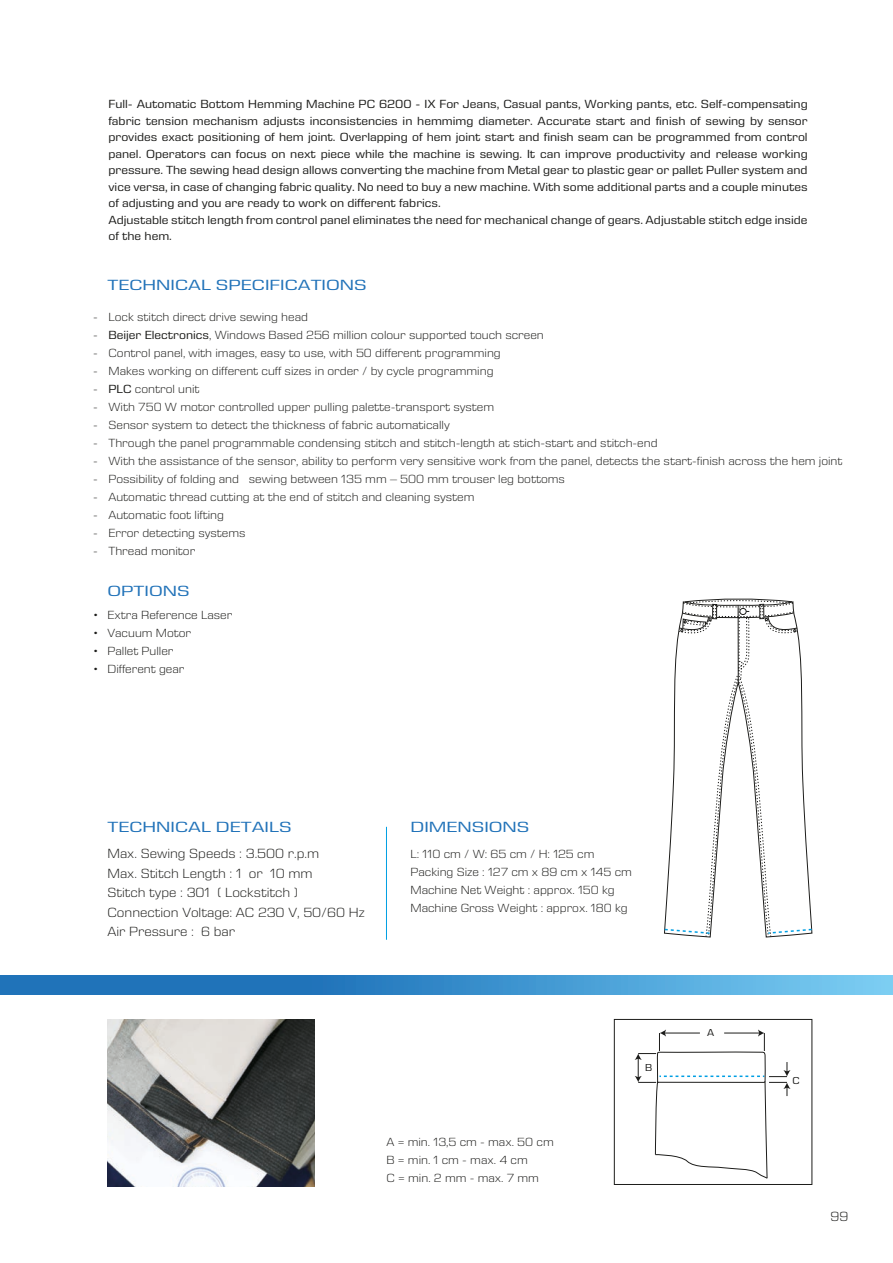
<style>
.page{position:relative;width:893px;height:1263px;background:#fff}
.page>*{position:absolute;margin:0;border:0;box-sizing:border-box;transform-origin:0 0}
.t1{font:15px "Eurostile Next LT Pro";color:#2273b9;scale:1.35 1}
.t2{font:300 13.5px/19.5px "Eurostile Next LT Pro";color:#1d1d1b;scale:1.1 1}
.t3{font:300 12px/18px "Eurostile Next LT Pro";color:#1d1d1b;scale:1.1 1}
.t4{font:12px/16.5px "Eurostile Next LT Pro";color:#1d1d1b;scale:1.1 1}
.t5{font:10.2px "Eurostile Next LT Pro";color:#1d1d1b;scale:1.09 1}
.s1{font-weight:400}
</style>
<div class="page">
<img style="left:107px;top:1019px;width:207px;height:167px">
<svg style="left:635px;top:1029px;width:155px;height:150px"></svg>
<svg style="left:0;top:976px;width:893px;height:19px;background:#3d91cc"></svg>
<hr style="left:386px;top:827px;width:1px;height:113px;background:#009fe3">
<div style="left:614px;top:1019px;width:198px;height:166px;border:1px solid #1d1d1b"></div>
<svg style="left:664px;top:598px;width:149px;height:339px"></svg>
<p class="t4" style="left:108px;top:96px;width:637px">Full- Automatic Bottom Hemming Machine PC 6200 - IX For Jeans, Casual pants, Working pants, etc. Self-compensating fabric tension mechanism adjusts inconsistencies in hemmimg diameter. Accurate start and finish of sewing by sensor provides exact positioning of hem joint. Overlapping of hem joint start and finish seam can be programmed from control panel. Operators can focus on next piece while the machine is sewing. It can improve productivity and release working pressure. The sewing head design allows converting the machine from Metal gear to plastic gear or pallet Puller system and vice versa, in case of changing fabric quality. No need to buy a new machine. With some additional parts and a couple minutes of adjusting and you are ready to work on different fabrics.<br>Adjustable stitch length from control panel eliminates the need for mechanical change of gears. Adjustable stitch edge inside of the hem.</p>
<p class="t3" style="left:93px;top:308px;width:6px;text-align:justify">- - - - - - - - - - - - - -</p>
<p class="t1" style="left:107px;top:277px;width:193px">TECHNICAL SPECIFICATIONS</p>
<p class="t3" style="left:108px;top:308px;width:669px">Lock stitch direct drive sewing head<br><span class="s1">Beijer Electronics</span>, Windows Based 256 million colour supported touch screen<br>Control panel, with images, easy to use, with 50 different programming<br>Makes working on different cuff sizes in order / by cycle programming<br><span class="s1">PLC</span> control unit<br>With 750 W motor controlled upper pulling palette-transport system<br>Sensor system to detect the thickness of fabric automatically<br>Through the panel programmable condensing stitch and stitch-length at stich-start and stitch-end<br>With the assistance of the sensor, ability to perform very sensitive work from the panel, detects the start-finish across the hem joint Possibility of folding and sewing between 135 mm – 500 mm trouser leg bottoms<br>Automatic thread cutting at the end of stitch and cleaning system<br>Automatic foot lifting<br>Error detecting systems<br>Thread monitor</p>
<p class="t3" style="left:93px;top:606px;width:6px;text-align:justify">• • • •</p>
<p class="t1" style="left:107px;top:583px;width:62px">OPTIONS</p>
<p class="t3" style="left:107px;top:606px;width:115px">Extra Reference Laser<br>Vacuum Motor<br>Pallet Puller<br>Different gear</p>
<p class="t1" style="left:107px;top:819px;width:138px">TECHNICAL DETAILS</p>
<p class="t2" style="left:107px;top:844px;width:235px">Max. Sewing Speeds : 3.500 r.p.m<br>Max. Stitch Length : 1 or 10 mm<br>Stitch type : 301 ( Lockstitch )<br>Connection Voltage: AC 230 V, 50/60 Hz<br>Air Pressure : 6 bar</p>
<p class="t1" style="left:410px;top:819px;width:90px">DIMENSIONS</p>
<p class="t3" style="left:410px;top:845px;width:203px">L: 110 cm / W: 65 cm / H: 125 cm<br>Packing Size : 127 cm x 89 cm x 145 cm<br>Machine Net Weight : approx. 150 kg<br>Machine Gross Weight : approx. 180 kg</p>
<p class="t3" style="left:386px;top:1133px;width:154px">A = min. 13,5 cm - max. 50 cm<br>B = min. 1 cm - max. 4 cm<br>C = min. 2 mm - max. 7 mm</p>
<p class="t5" style="left:645px;top:1061px;width:8px">B</p>
<p class="t5" style="left:707px;top:1027px;width:8px">A</p>
<p class="t5" style="left:792px;top:1075px;width:8px">C</p>
<p class="t2" style="left:830px;top:1207px;width:18px">99</p>
</div>
